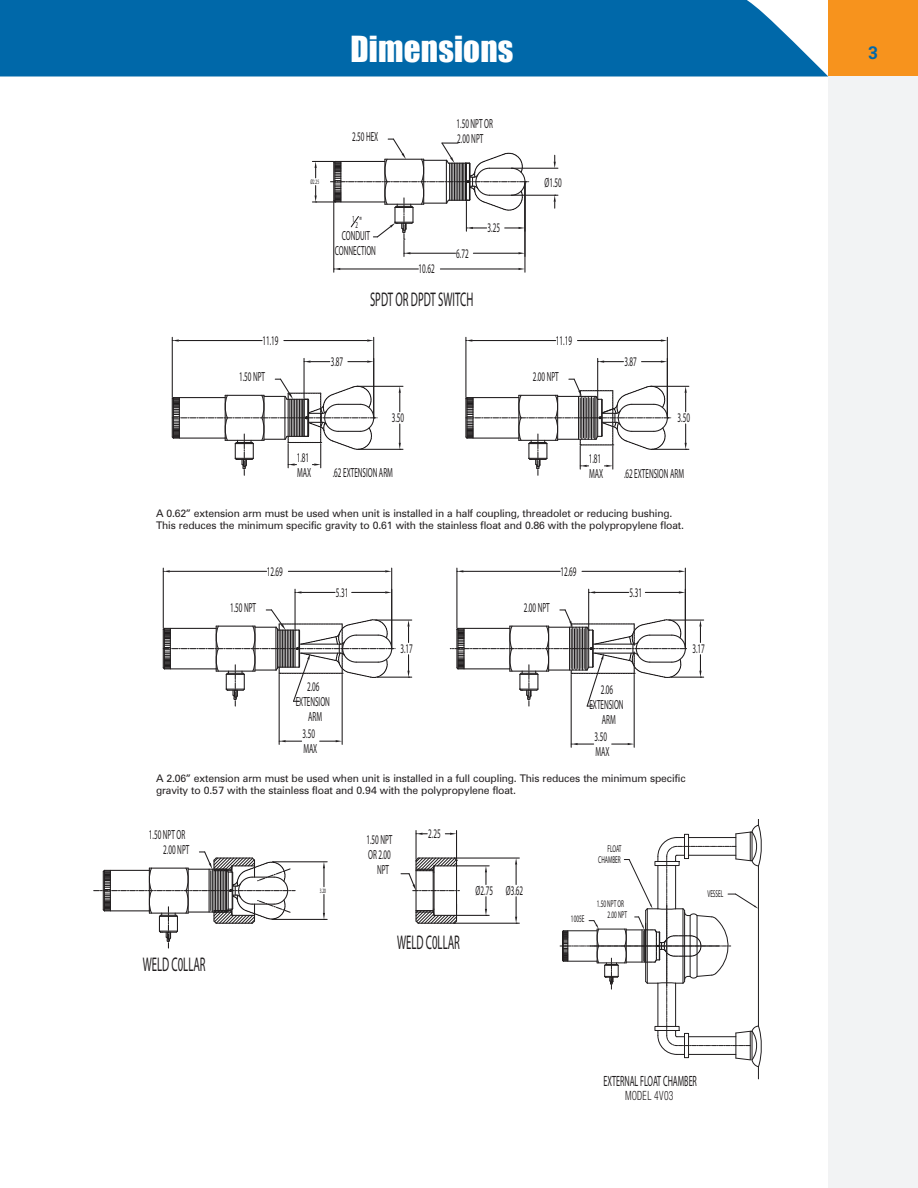
<style>
.page{position:relative;width:918px;height:1188px;background:#fff}
.page>*{position:absolute;margin:0;border:0;box-sizing:border-box;transform-origin:0 0}
.t1{font:33px "Impact";letter-spacing:.005em;color:#fff}
.t2{font:19.8px "Myriad Pro";color:#201d1e;scale:.54 1}
.t3{font:700 18px "Zurich BT";color:#0068a9}
.t4{font:14.85px "Myriad Pro";color:#201d1e;scale:.54 1}
.t5{font:13.2px/15px "Myriad Pro";color:#201d1e;scale:.54 1}
.t6{font:300 condensed 12.75px "Helvetica Neue";letter-spacing:.015em;color:#231f20;scale:.75 1}
.t7{font:10.5px/12px "Zurich BT";letter-spacing:-.01em;color:#231f20}
.t8{font:9.9px/11.2px "Myriad Pro";color:#201d1e;scale:.54 1}
.t9{font:9.3px "Myriad Pro";color:#201d1e;scale:.54 1}
.t10{font:6.6px "Myriad Pro";color:#201d1e;scale:.54 1}
</style>
<div class="page">
<div style="left:828px;top:76px;width:90px;height:1112px;background:#f2f3f4"></div>
<div style="left:828px;top:0;width:90px;height:76px;background:#f7931d"></div>
<div style="left:0;top:0;width:828px;height:76px;background:#0068a9"></div>
<hr style="left:524px;top:183px;width:1px;height:89px;background:#201d1e">
<hr style="left:333px;top:202px;width:1px;height:70px;background:#201d1e">
<hr style="left:440px;top:268px;width:78px;height:2px;background:#201d1e">
<hr style="left:340px;top:268px;width:78px;height:2px;background:#201d1e">
<svg style="left:518px;top:268px;width:7px;height:2px"></svg>
<svg style="left:334px;top:268px;width:6px;height:2px"></svg>
<hr style="left:513px;top:168px;width:45px;height:1px;background:#201d1e">
<hr style="left:513px;top:195px;width:45px;height:1px;background:#201d1e">
<svg style="left:554px;top:155px;width:2px;height:13px"></svg>
<svg style="left:312px;top:138px;width:217px;height:118px"></svg>
<svg style="left:554px;top:195px;width:2px;height:13px"></svg>
<hr style="left:651px;top:386px;width:38px;height:1px;background:#201d1e">
<hr style="left:653px;top:449px;width:36px;height:1px;background:#201d1e">
<svg style="left:685px;top:386px;width:2px;height:26px"></svg>
<svg style="left:685px;top:424px;width:2px;height:26px"></svg>
<hr style="left:667px;top:337px;width:1px;height:80px;background:#201d1e">
<hr style="left:465px;top:337px;width:1px;height:61px;background:#201d1e">
<hr style="left:578px;top:340px;width:83px;height:1px;background:#201d1e">
<hr style="left:472px;top:340px;width:84px;height:1px;background:#201d1e">
<svg style="left:661px;top:339px;width:6px;height:3px"></svg>
<svg style="left:466px;top:339px;width:6px;height:3px"></svg>
<hr style="left:597px;top:358px;width:1px;height:40px;background:#201d1e">
<svg style="left:642px;top:361px;width:25px;height:2px"></svg>
<svg style="left:598px;top:361px;width:25px;height:2px"></svg>
<hr style="left:358px;top:386px;width:45px;height:1px;background:#201d1e">
<hr style="left:359px;top:449px;width:44px;height:1px;background:#201d1e">
<svg style="left:399px;top:386px;width:2px;height:26px"></svg>
<svg style="left:399px;top:424px;width:2px;height:26px"></svg>
<hr style="left:373px;top:337px;width:1px;height:80px;background:#201d1e">
<hr style="left:172px;top:337px;width:1px;height:61px;background:#201d1e">
<hr style="left:284px;top:340px;width:83px;height:1px;background:#201d1e">
<hr style="left:179px;top:340px;width:83px;height:1px;background:#201d1e">
<svg style="left:367px;top:339px;width:7px;height:3px"></svg>
<svg style="left:172px;top:339px;width:7px;height:3px"></svg>
<hr style="left:304px;top:358px;width:1px;height:40px;background:#201d1e">
<svg style="left:348px;top:361px;width:25px;height:2px"></svg>
<svg style="left:304px;top:361px;width:26px;height:2px"></svg>
<svg style="left:171px;top:378px;width:206px;height:97px"></svg>
<svg style="left:465px;top:378px;width:206px;height:97px"></svg>
<hr style="left:670px;top:620px;width:34px;height:1px;background:#201d1e">
<hr style="left:672px;top:677px;width:32px;height:1px;background:#201d1e">
<svg style="left:699px;top:620px;width:3px;height:22px"></svg>
<svg style="left:699px;top:655px;width:3px;height:23px"></svg>
<hr style="left:685px;top:568px;width:1px;height:80px;background:#201d1e">
<hr style="left:456px;top:568px;width:1px;height:60px;background:#201d1e">
<hr style="left:582px;top:571px;width:97px;height:1px;background:#201d1e">
<hr style="left:463px;top:571px;width:97px;height:1px;background:#201d1e">
<hr style="left:588px;top:589px;width:1px;height:40px;background:#201d1e">
<hr style="left:645px;top:592px;width:34px;height:1px;background:#201d1e">
<hr style="left:595px;top:592px;width:34px;height:1px;background:#201d1e">
<svg style="left:679px;top:591px;width:6px;height:3px"></svg>
<svg style="left:589px;top:591px;width:6px;height:3px"></svg>
<hr style="left:376px;top:620px;width:36px;height:1px;background:#201d1e">
<hr style="left:378px;top:677px;width:34px;height:1px;background:#201d1e">
<svg style="left:407px;top:620px;width:3px;height:22px"></svg>
<svg style="left:407px;top:655px;width:3px;height:23px"></svg>
<hr style="left:391px;top:568px;width:1px;height:80px;background:#201d1e">
<hr style="left:163px;top:568px;width:1px;height:60px;background:#201d1e">
<hr style="left:288px;top:571px;width:97px;height:1px;background:#201d1e">
<hr style="left:170px;top:571px;width:97px;height:1px;background:#201d1e">
<svg style="left:385px;top:570px;width:7px;height:2px"></svg>
<svg style="left:163px;top:570px;width:7px;height:2px"></svg>
<hr style="left:295px;top:589px;width:1px;height:40px;background:#201d1e">
<hr style="left:352px;top:592px;width:33px;height:1px;background:#201d1e">
<hr style="left:302px;top:592px;width:33px;height:1px;background:#201d1e">
<svg style="left:385px;top:591px;width:6px;height:3px"></svg>
<svg style="left:295px;top:591px;width:7px;height:3px"></svg>
<hr style="left:342px;top:674px;width:1px;height:70px;background:#201d1e">
<hr style="left:279px;top:674px;width:1px;height:70px;background:#201d1e">
<svg style="left:320px;top:740px;width:22px;height:2px"></svg>
<svg style="left:279px;top:740px;width:23px;height:2px"></svg>
<hr style="left:634px;top:674px;width:1px;height:73px;background:#201d1e">
<hr style="left:571px;top:674px;width:1px;height:73px;background:#201d1e">
<svg style="left:612px;top:743px;width:22px;height:2px"></svg>
<svg style="left:571px;top:743px;width:23px;height:2px"></svg>
<svg style="left:162px;top:608px;width:233px;height:98px"></svg>
<svg style="left:450px;top:609px;width:236px;height:98px"></svg>
<hr style="left:273px;top:861px;width:54px;height:1px;background:#201d1e">
<hr style="left:273px;top:919px;width:54px;height:1px;background:#201d1e">
<svg style="left:323px;top:862px;width:2px;height:25px"></svg>
<svg style="left:323px;top:894px;width:2px;height:25px"></svg>
<svg style="left:94px;top:851px;width:201px;height:97px"></svg>
<hr style="left:456px;top:858px;width:63px;height:1px;background:#201d1e">
<hr style="left:456px;top:923px;width:63px;height:1px;background:#201d1e">
<svg style="left:515px;top:858px;width:2px;height:27px"></svg>
<svg style="left:515px;top:897px;width:2px;height:27px"></svg>
<hr style="left:458px;top:865px;width:31px;height:1px;background:#201d1e">
<hr style="left:458px;top:915px;width:31px;height:1px;background:#201d1e">
<svg style="left:485px;top:866px;width:2px;height:19px"></svg>
<svg style="left:401px;top:831px;width:58px;height:93px"></svg>
<svg style="left:485px;top:897px;width:2px;height:19px"></svg>
<svg style="left:560px;top:819px;width:202px;height:260px"></svg>
<hr style="left:647px;top:909px;width:1px;height:74px;background:#201d1e">
<hr style="left:683px;top:909px;width:1px;height:74px;background:#201d1e">
<hr style="left:684px;top:912px;width:1px;height:68px;background:#201d1e">
<h1 class="t1" style="left:350px;top:29px;width:165px">dimensions</h1>
<h3 class="t3" style="left:868px;top:46px;width:11px">3</h3>
<p class="t5" style="left:262px;top:334px;width:31px">11.19</p>
<p class="t5" style="left:239px;top:370px;width:50px">1.50 NPT</p>
<p class="t10" style="left:310px;top:179px;width:18px">Ø2.25</p>
<p class="t5" style="left:352px;top:130px;width:50px">2.50 HEX</p>
<p class="t9" style="left:352px;top:215px;width:6px">1</p>
<p class="t9" style="left:355px;top:221px;width:13px">2 <sup>"</sup></p>
<p class="t5" style="left:335px;top:229px;width:78px;text-align:center">CONDUIT<br>CONNECTION</p>
<p class="t5" style="left:457px;top:117px;width:69px">1.50 NPT OR<br>2.00 NPT</p>
<p class="t5" style="left:419px;top:263px;width:31px">10.62</p>
<p class="t5" style="left:456px;top:247px;width:25px">6.72</p>
<p class="t5" style="left:488px;top:222px;width:25px">3.25</p>
<h2 class="t2" style="left:370px;top:292px;width:193px">SPDT OR DPDT SWITCH</h2>
<p class="t5" style="left:297px;top:451px;width:28px">1.81<br>MAX</p>
<p class="t5" style="left:331px;top:355px;width:25px">3.87</p>
<p class="t5" style="left:392px;top:411px;width:25px">3.50</p>
<p class="t5" style="left:333px;top:466px;width:113px">.62 EXTENSION ARM</p>
<p class="t5" style="left:544px;top:176px;width:34px">Ø1.50</p>
<p class="t5" style="left:556px;top:334px;width:31px">11.19</p>
<p class="t5" style="left:533px;top:370px;width:50px">2.00 NPT</p>
<p class="t5" style="left:589px;top:452px;width:28px">1.81<br>MAX</p>
<p class="t5" style="left:624px;top:355px;width:25px">3.87</p>
<p class="t5" style="left:678px;top:411px;width:25px">3.50</p>
<p class="t5" style="left:624px;top:467px;width:113px">.62 EXTENSION ARM</p>
<p class="t7" style="left:156px;top:509px;width:530px">A 0.62” extension arm must be used when unit is installed in a half coupling, threadolet or reducing bushing.<br>This reduces the minimum specific gravity to 0.61 with the stainless float and 0.86 with the polypropylene float.</p>
<p class="t5" style="left:230px;top:601px;width:50px">1.50 NPT</p>
<p class="t5" style="left:267px;top:565px;width:31px">12.69</p>
<p class="t5" style="left:336px;top:586px;width:25px">5.31</p>
<p class="t5" style="left:400px;top:642px;width:25px">3.17</p>
<p class="t5" style="left:524px;top:601px;width:50px">2.00 NPT</p>
<p class="t5" style="left:560px;top:565px;width:31px">12.69</p>
<p class="t5" style="left:630px;top:586px;width:25px">5.31</p>
<p class="t5" style="left:296px;top:680px;width:65px;text-align:center">2.06<br>EXTENSION<br>ARM</p>
<p class="t5" style="left:589px;top:683px;width:65px;text-align:center">2.06<br>EXTENSION<br>ARM</p>
<p class="t5" style="left:595px;top:730px;width:29px">3.50<br>MAX</p>
<p class="t5" style="left:303px;top:727px;width:29px">3.50<br>MAX</p>
<p class="t5" style="left:692px;top:642px;width:25px">3.17</p>
<p class="t7" style="left:156px;top:773px;width:531px">A 2.06” extension arm must be used when unit is installed in a full coupling. This reduces the minimum specific gravity to 0.57 with the stainless float and 0.94 with the polypropylene float.</p>
<p class="t5" style="left:163px;top:828px;width:50px;text-indent:-14px">1.50 NPT OR<br>2.00 NPT</p>
<p class="t5" style="left:366px;top:833px;width:50px;text-align:center">1.50 NPT<br>OR 2.00<br>NPT</p>
<p class="t10" style="left:320px;top:888px;width:13px">3.20</p>
<p class="t5" style="left:428px;top:827px;width:25px">2.25</p>
<h2 class="t2" style="left:143px;top:957px;width:118px">WELD C0LLAR</h2>
<h2 class="t2" style="left:397px;top:935px;width:118px">WELD C0LLAR</h2>
<p class="t5" style="left:476px;top:884px;width:90px">Ø2.75 Ø3.62</p>
<p class="t8" style="left:598px;top:843px;width:45px;text-align:right">FLOAT<br>CHAMBER</p>
<p class="t8" style="left:571px;top:914px;width:27px">1005E</p>
<p class="t8" style="left:608px;top:899px;width:38px;text-indent:-11px">1.50 NPT OR<br>2.00 NPT</p>
<p class="t8" style="left:707px;top:889px;width:31px">VESSEL</p>
<h3 class="t4" style="left:604px;top:1076px;width:175px">EXTERNAL FLOAT CHAMBER</h3>
<p class="t6" style="left:625px;top:1091px;width:66px">MODEL 4V03</p>
</div>
